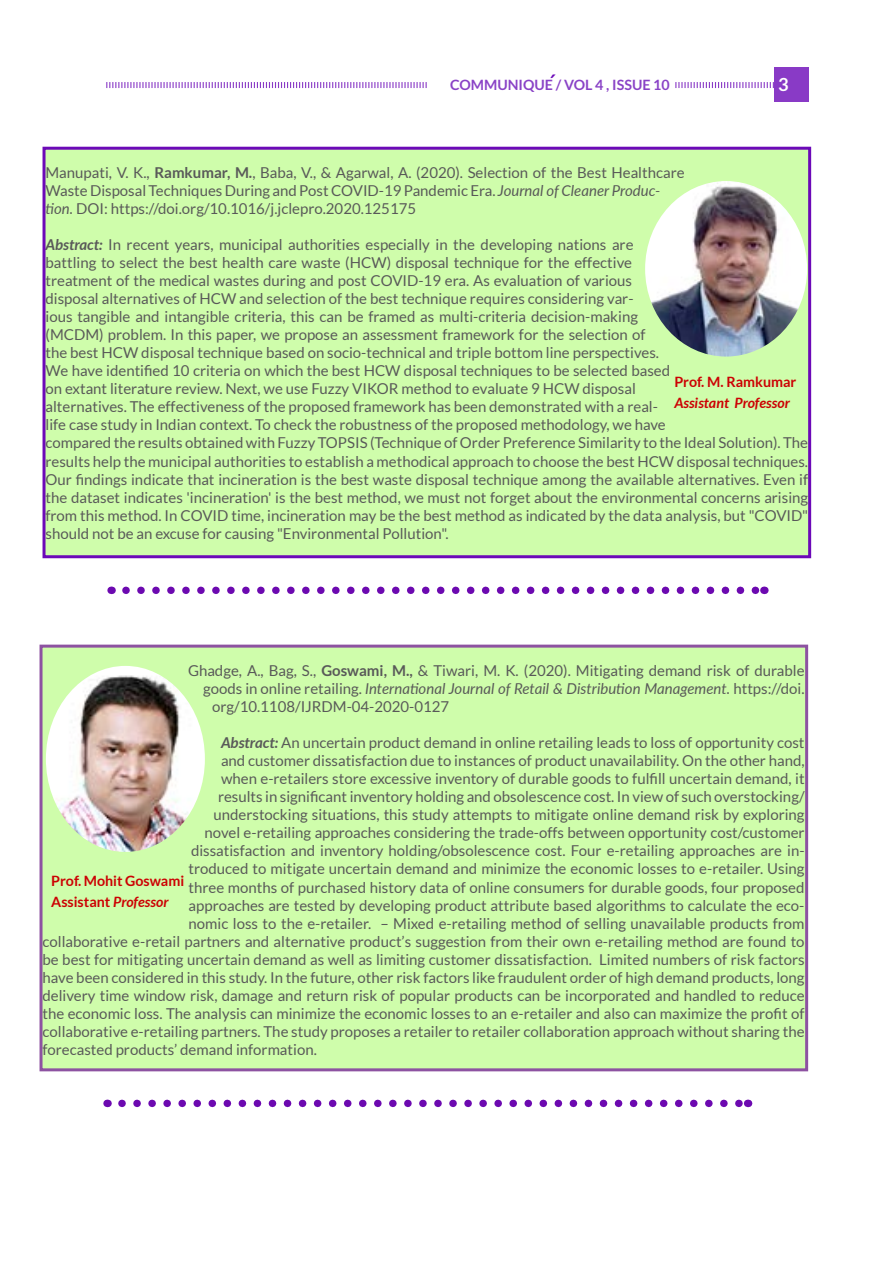
<style>
.page{position:relative;width:893px;height:1263px;background:#fff}
.page>*{position:absolute;margin:0;border:0;box-sizing:border-box;transform-origin:0 0}
.t1{font:700 18.15px "Lato";color:#fff}
.t2{font:15px/18px "Lato";color:#595959}
.t3{font:italic 15px "Lato";color:#595959}
.t4{font:700 14.25px/21px "Lato";color:#cc0103}
.t5{font:700 14.25px "Lato";color:#6c13b8}
.t6{font:italic 700 14.25px "Lato";color:#cc0103}
.s1{font-weight:700}
.s2{font-style:italic}
.s3{font-weight:700;font-style:italic}
.s4{font-style:normal}
</style>
<div class="page">
<svg style="left:675px;top:82px;width:99px;height:6px"></svg>
<svg style="left:106px;top:82px;width:321px;height:6px"></svg>
<div style="left:774px;top:68px;width:34px;height:34px;background:#893ac6"></div>
<div style="left:44px;top:148px;width:766px;height:409px;background:#cffdab"></div>
<div style="left:43px;top:147px;width:768px;height:411px;border:3px solid #6c09b8"></div>
<svg style="left:126px;top:587px;width:630px;height:7px"></svg>
<img style="left:645px;top:181px;width:162px;height:176px">
<div style="left:41px;top:646px;width:766px;height:424px;background:#cffdab"></div>
<div style="left:40px;top:645px;width:768px;height:426px;border:3px solid #8d52a1"></div>
<div style="left:46px;top:666px;width:159px;height:186px;background:#fff;opacity:.75"></div>
<svg style="left:122px;top:1100px;width:618px;height:7px"></svg>
<p class="t5" style="left:450px;top:76px;width:221px">COMMUNIQUE / VOL 4 , ISSUE 10</p>
<p class="t1" style="left:778px;top:74px;width:12px">3</p>
<p class="t2" style="left:46px;top:164px;width:641px">Manupati, V. K., <span class="s1">Ramkumar, M.</span>, Baba, V., &amp; Agarwal, A. (2020). Selection of the Best Healthcare<br>Waste Disposal Techniques During and Post COVID-19 Pandemic Era. <span class="s2">Journal of Cleaner Produc&shy;tion.</span> DOI: https://doi.org/10.1016/j.jclepro.2020.125175</p>
<p class="t2" style="left:46px;top:236px;width:764px"><span class="s3">Abstract:</span> In recent years, municipal authorities especially in the developing nations are<br>battling to select the best health care waste (HCW) disposal technique for the effective<br>treatment of the medical wastes during and post COVID-19 era. As evaluation of various<br>disposal alternatives of HCW and selection of the best technique requires considering var-<br>ious tangible and intangible criteria, this can be framed as multi-criteria decision-making<br>(MCDM) problem. In this paper, we propose an assessment framework for the selection of<br>the best HCW disposal technique based on socio-technical and triple bottom line perspectives.<br>We have identified 10 criteria on which the best HCW disposal techniques to be selected based<br>on extant literature review. Next, we use Fuzzy VIKOR method to evaluate 9 HCW disposal<br>alternatives. The effectiveness of the proposed framework has been demonstrated with a real-<br>life case study in Indian context. To check the robustness of the proposed methodology, we have<br>compared the results obtained with Fuzzy TOPSIS (Technique of Order Preference Similarity to the Ideal Solution). The results help the municipal authorities to establish a methodical approach to choose the best HCW disposal techniques.<br>Our findings indicate that incineration is the best waste disposal technique among the available alternatives. Even if the dataset indicates 'incineration' is the best method, we must not forget about the environmental concerns arising from this method. In COVID time, incineration may be the best method as indicated by the data analysis, but "COVID" should not be an excuse for causing "Environmental Pollution".</p>
<p class="t4" style="left:674px;top:372px;width:124px">Prof. M. Ramkumar</p>
<p class="t6" style="left:674px;top:395px;width:117px">Assistant Professor</p>
<p class="t2" style="left:188px;top:662px;width:618px">Ghadge, A., Bag, S., <span class="s1">Goswami, M.,</span> &amp; Tiwari, M. K. (2020). Mitigating demand risk of durable</p>
<p class="t3" style="left:203px;top:678px;width:603px"><span class="s4">goods in online retailing.</span> International Journal of Retail &amp; Distribution Management. <span class="s4">https://doi.</span></p>
<p class="t2" style="left:212px;top:698px;width:239px">org/10.1108/IJRDM-04-2020-0127</p>
<p class="t2" style="left:221px;top:734px;width:585px"><span class="s3">Abstract:</span> An uncertain product demand in online retailing leads to loss of opportunity cost</p>
<p class="t2" style="left:221px;top:752px;width:585px">and customer dissatisfaction due to instances of product unavailability. On the other hand,</p>
<p class="t2" style="left:221px;top:770px;width:585px">when e-retailers store excessive inventory of durable goods to fulfill uncertain demand, it</p>
<p class="t2" style="left:218px;top:788px;width:588px">results in significant inventory holding and obsolescence cost. In view of such overstocking/</p>
<p class="t2" style="left:214px;top:806px;width:592px">understocking situations, this study attempts to mitigate online demand risk by exploring</p>
<p class="t2" style="left:205px;top:824px;width:602px">novel e-retailing approaches considering the trade-offs between opportunity cost/customer</p>
<p class="t2" style="left:191px;top:842px;width:615px">dissatisfaction and inventory holding/obsolescence cost. Four e-retailing approaches are in-</p>
<p class="t2" style="left:189px;top:860px;width:617px">troduced to mitigate uncertain demand and minimize the economic losses to e-retailer. Using</p>
<p class="t2" style="left:189px;top:878px;width:617px">three months of purchased history data of online consumers for durable goods, four proposed</p>
<p class="t2" style="left:189px;top:896px;width:617px">approaches are tested by developing product attribute based algorithms to calculate the eco-</p>
<p class="t2" style="left:189px;top:914px;width:617px">nomic loss to the e-retailer. – Mixed e-retailing method of selling unavailable products from</p>
<p class="t2" style="left:43px;top:932px;width:764px">collaborative e-retail partners and alternative product’s suggestion from their own e-retailing method are found to</p>
<p class="t2" style="left:43px;top:950px;width:764px">be best for mitigating uncertain demand as well as limiting customer dissatisfaction. Limited numbers of risk factors</p>
<p class="t2" style="left:43px;top:968px;width:763px">have been considered in this study. In the future, other risk factors like fraudulent order of high demand products, long</p>
<p class="t2" style="left:43px;top:986px;width:764px">delivery time window risk, damage and return risk of popular products can be incorporated and handled to reduce</p>
<p class="t2" style="left:43px;top:1004px;width:763px">the economic loss. The analysis can minimize the economic losses to an e-retailer and also can maximize the profit of</p>
<p class="t2" style="left:43px;top:1022px;width:763px">collaborative e-retailing partners. The study proposes a retailer to retailer collaboration approach without sharing the</p>
<p class="t2" style="left:43px;top:1040px;width:276px">forecasted products’ demand information.</p>
<p class="t4" style="left:51px;top:870px;width:135px">Prof. Mohit Goswami<br>Assistant <span class="s2">Professor</span></p>
</div>
